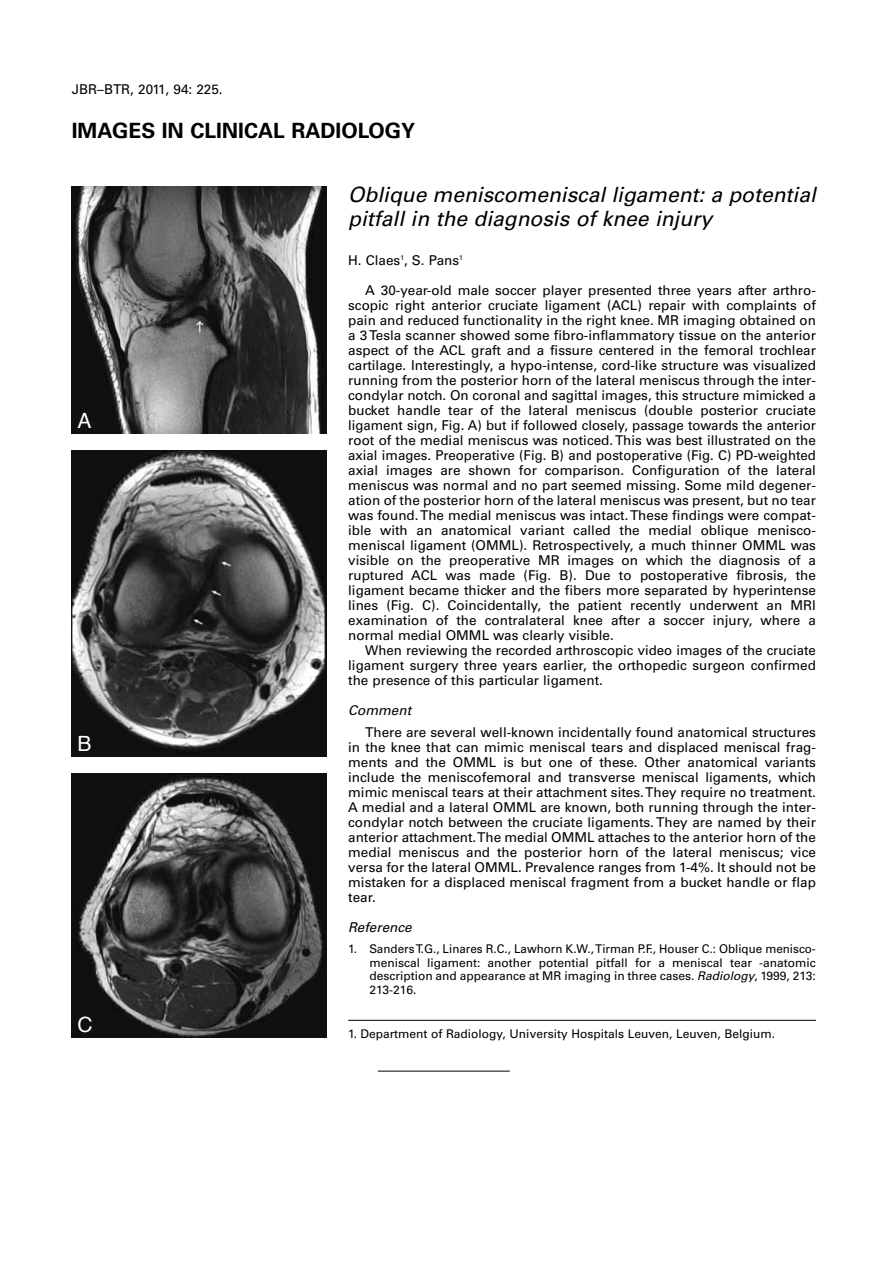
<style>
.page{position:relative;width:892px;height:1262px;background:#fff}
.page>*{position:absolute;margin:0;border:0;box-sizing:border-box;transform-origin:0 0}
.t1{font:italic 21px/24px "Univers";color:#000}
.t2{font:700 21px "Univers";color:#000}
.t3{font:21px "Helvetica";color:#fff}
.t4{font:13.5px/15px "Univers";color:#000;text-align:justify}
.t5{font:italic 13.5px "Univers";color:#000}
.t6{font:12px/13.5px "Univers";color:#000;text-align:justify}
.s1{font-style:italic}
</style>
<div class="page">
<hr style="left:348px;top:1020px;width:468px;height:1px;background:#000">
<hr style="left:378px;top:1071px;width:132px;height:1px;background:#000">
<img style="left:72px;top:187px;width:255px;height:246px">
<img style="left:72px;top:450px;width:255px;height:306px">
<img style="left:72px;top:774px;width:255px;height:263px">
<p class="t4" style="left:72px;top:83px;width:152px">JBR–BTR, 2011, 94: 225.</p>
<h1 class="t2" style="left:72px;top:123px;width:345px">IMAGES IN CLINICAL RADIOLOGY</h1>
<h1 class="t3" style="left:78px;top:412px;width:16px">A</h1>
<h1 class="t3" style="left:78px;top:735px;width:16px">B</h1>
<h1 class="t3" style="left:78px;top:1016px;width:17px">C</h1>
<h1 class="t1" style="left:348px;top:184px;width:469px">Oblique meniscomeniscal ligament: a potential pitfall in the diagnosis of knee injury</h1>
<p class="t4" style="left:348px;top:254px;width:116px">H. Claes<sup>1</sup>, S. Pans<sup>1</sup></p>
<p class="t4" style="left:348px;top:284px;width:469px;text-indent:17px">A 30-year-old male soccer player presented three years after arthro&shy;scopic right anterior cruciate ligament (ACL) repair with complaints of pain and reduced functionality in the right knee. MR imaging obtained on a 3Tesla scanner showed some fibro-inflammatory tissue on the anterior aspect of the ACL graft and a fissure centered in the femoral trochlear cartilage. Interestingly, a hypo-intense, cord-like structure was visualized running from the posterior horn of the lateral meniscus through the inter&shy;condylar notch. On coronal and sagittal images, this structure mimicked a bucket handle tear of the lateral meniscus (double posterior cruciate ligament sign, Fig. A) but if followed closely, passage towards the anterior root of the medial meniscus was noticed.This was best illustrated on the axial images. Preoperative (Fig. B) and postoperative (Fig. C) PD-weighted axial images are shown for comparison. Configuration of the lateral meniscus was normal and no part seemed missing. Some mild degener&shy;ation of the posterior horn of the lateral meniscus was present, but no tear was found.The medial meniscus was intact.These findings were compat&shy;ible with an anatomical variant called the medial oblique menisco&shy;meniscal ligament (OMML). Retrospectively, a much thinner OMML was visible on the preoperative MR images on which the diagnosis of a ruptured ACL was made (Fig. B). Due to postoperative fibrosis, the ligament became thicker and the fibers more separated by hyperintense lines (Fig. C). Coincidentally, the patient recently underwent an MRI examination of the contralateral knee after a soccer injury, where a normal medial OMML was clearly visible.</p>
<p class="t4" style="left:348px;top:644px;width:469px;text-indent:17px">When reviewing the recorded arthroscopic video images of the cruciate ligament surgery three years earlier, the orthopedic surgeon confirmed the presence of this particular ligament.</p>
<p class="t5" style="left:348px;top:705px;width:64px">Comment</p>
<p class="t4" style="left:348px;top:726px;width:469px;text-indent:17px">There are several well-known incidentally found anatomical structures in the knee that can mimic meniscal tears and displaced meniscal frag&shy;ments and the OMML is but one of these. Other anatomical variants include the meniscofemoral and transverse meniscal ligaments, which mimic meniscal tears at their attachment sites.They require no treatment.<br>A medial and a lateral OMML are known, both running through the inter&shy;condylar notch between the cruciate ligaments. They are named by their anterior attachment.The medial OMML attaches to the anterior horn of the medial meniscus and the posterior horn of the lateral meniscus; vice versa for the lateral OMML. Prevalence ranges from 1-4%. It should not be mistaken for a displaced meniscal fragment from a bucket handle or flap tear.</p>
<p class="t5" style="left:348px;top:923px;width:65px">Reference</p>
<p class="t6" style="left:369px;top:943px;width:448px;text-indent:-21px">1. SandersT.G., Linares R.C., Lawhorn K.W.,Tirman P.F., Houser C.: Oblique menisco&shy;meniscal ligament: another potential pitfall for a meniscal tear -anatomic description and appearance at MR imaging in three cases. <span class="s1">Radiology</span>, 1999, 213:<br>213-216.</p>
<p class="t6" style="left:348px;top:1028px;width:428px">1. Department of Radiology, University Hospitals Leuven, Leuven, Belgium.</p>
</div>
